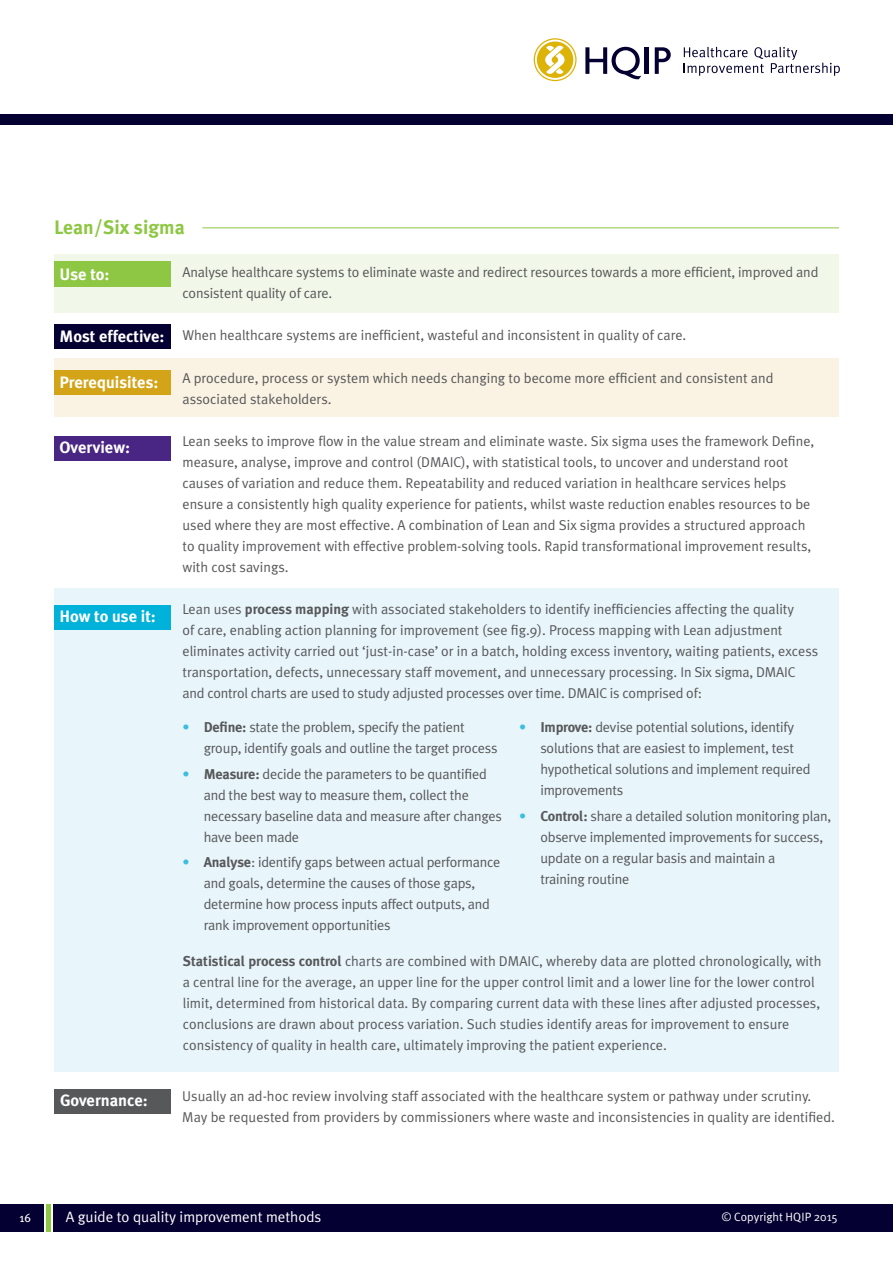
<style>
.page{position:relative;width:893px;height:1263px;background:#fff}
.page>*{position:absolute;margin:0;border:0;box-sizing:border-box;transform-origin:0 0}
.t1{font:700 19.5px "Meta Plus";color:#8ec743}
.t2{font:700 16.5px "Meta Plus";color:#fff}
.t3{font:15px "Meta Plus Normal";color:#fff}
.t4{font:14.25px/21px "Meta Plus Normal";color:#57585a}
.t5{font:12px "Meta Plus Normal";color:#fff}
.t6{font:12px "Meta Plus";color:#fff}
.s1{font-family:"Meta Plus";font-weight:700}
.s2{font-family:"Meta Plus";font-weight:700;color:#3dbde0}
</style>
<div class="page">
<div style="left:0;top:115px;width:893px;height:10px;background:#040031"></div>
<div style="left:46px;top:1204px;width:5px;height:28px;background:#8ec743"></div>
<div style="left:0;top:1204px;width:43px;height:28px;background:#040031"></div>
<div style="left:54px;top:1204px;width:839px;height:28px;background:#040031"></div>
<svg style="left:684px;top:47px;width:156px;height:29px"></svg>
<svg style="left:534px;top:38px;width:43px;height:43px"></svg>
<svg style="left:585px;top:47px;width:56px;height:32px"></svg>
<hr style="left:645px;top:47px;width:4px;height:27px;background:#040031">
<svg style="left:655px;top:47px;width:16px;height:27px"></svg>
<div style="left:54px;top:254px;width:785px;height:59px;background:#f2f8e9"></div>
<div style="left:54px;top:358px;width:785px;height:59px;background:#faf3e3"></div>
<div style="left:54px;top:588px;width:785px;height:483px;background:#e8f5fa"></div>
<div style="left:54px;top:261px;width:116px;height:26px;background:#8ec743"></div>
<div style="left:54px;top:324px;width:116px;height:25px;background:#040031"></div>
<div style="left:54px;top:371px;width:116px;height:24px;background:#d3a417"></div>
<div style="left:54px;top:436px;width:116px;height:24px;background:#492683"></div>
<hr style="left:202px;top:227px;width:637px;height:1px;background:#8ec743">
<div style="left:54px;top:605px;width:116px;height:25px;background:#00b1d9"></div>
<div style="left:54px;top:1089px;width:117px;height:25px;background:#57585a"></div>
<h1 class="t1" style="left:54px;top:216px;width:132px">Lean/Six sigma</h1>
<p class="t2" style="left:60px;top:264px;width:52px">Use to:</p>
<p class="t4" style="left:182px;top:261px;width:637px">Analyse healthcare systems to eliminate waste and redirect resources towards a more efficient, improved and consistent quality of care.</p>
<p class="t4" style="left:182px;top:325px;width:505px">When healthcare systems are inefficient, wasteful and inconsistent in quality of care.</p>
<p class="t4" style="left:182px;top:367px;width:592px">A procedure, process or system which needs changing to become more efficient and consistent and associated stakeholders.</p>
<p class="t4" style="left:182px;top:430px;width:633px">Lean seeks to improve flow in the value stream and eliminate waste. Six sigma uses the framework Define, measure, analyse, improve and control (DMAIC), with statistical tools, to uncover and understand root causes of variation and reduce them. Repeatability and reduced variation in healthcare services helps ensure a consistently high quality experience for patients, whilst waste reduction enables resources to be used where they are most effective. A combination of Lean and Six sigma provides a structured approach to quality improvement with effective problem-solving tools. Rapid transformational improvement results, with cost savings.</p>
<p class="t4" style="left:182px;top:599px;width:637px">Lean uses <span class="s1">process mapping</span> with associated stakeholders to identify inefficiencies affecting the quality<br>of care, enabling action planning for improvement (see fig.9). Process mapping with Lean adjustment eliminates activity carried out ‘just-in-case’ or in a batch, holding excess inventory, waiting patients, excess transportation, defects, unnecessary staff movement, and unnecessary processing. In Six sigma, DMAIC and control charts are used to study adjusted processes over time. DMAIC is comprised of:</p>
<p class="t2" style="left:60px;top:327px;width:106px">Most effective:</p>
<p class="t2" style="left:60px;top:372px;width:100px">Prerequisites:</p>
<p class="t2" style="left:60px;top:438px;width:72px">Overview:</p>
<p class="t2" style="left:60px;top:607px;width:98px">How to use it:</p>
<p class="t2" style="left:60px;top:1091px;width:89px">Governance:</p>
<p class="t4" style="left:204px;top:717px;width:295px;text-indent:-21px"><span class="s2">•</span> <span class="s1">Define:</span> state the problem, specify the patient group, identify goals and outline the target process</p>
<p class="t4" style="left:204px;top:763px;width:300px;text-indent:-21px"><span class="s2">•</span> <span class="s1">Measure:</span> decide the parameters to be quantified and the best way to measure them, collect the necessary baseline data and measure after changes have been made</p>
<p class="t4" style="left:204px;top:851px;width:298px;text-indent:-21px"><span class="s2">•</span> <span class="s1">Analyse</span>: identify gaps between actual performance and goals, determine the causes of those gaps, determine how process inputs affect outputs, and rank improvement opportunities</p>
<p class="t4" style="left:540px;top:717px;width:272px;text-indent:-21px"><span class="s2">•</span> <span class="s1">Improve:</span> devise potential solutions, identify solutions that are easiest to implement, test hypothetical solutions and implement required improvements</p>
<p class="t4" style="left:540px;top:805px;width:292px;text-indent:-21px"><span class="s2">•</span> <span class="s1">Control:</span> share a detailed solution monitoring plan, observe implemented improvements for success, update on a regular basis and maintain a<br>training routine</p>
<p class="t4" style="left:183px;top:950px;width:640px"><span class="s1">Statistical process control</span> charts are combined with DMAIC, whereby data are plotted chronologically, with a central line for the average, an upper line for the upper control limit and a lower line for the lower control limit, determined from historical data. By comparing current data with these lines after adjusted processes, conclusions are drawn about process variation. Such studies identify areas for improvement to ensure consistency of quality in health care, ultimately improving the patient experience.</p>
<p class="t4" style="left:182px;top:1085px;width:654px">Usually an ad-hoc review involving staff associated with the healthcare system or pathway under scrutiny.<br>May be requested from providers by commissioners where waste and inconsistencies in quality are identified.</p>
<p class="t6" style="left:19px;top:1211px;width:13px">16</p>
<p class="t3" style="left:66px;top:1208px;width:257px">A guide to quality improvement methods</p>
<p class="t5" style="left:722px;top:1209px;width:118px">© Copyright HQIP 2015</p>
</div>
